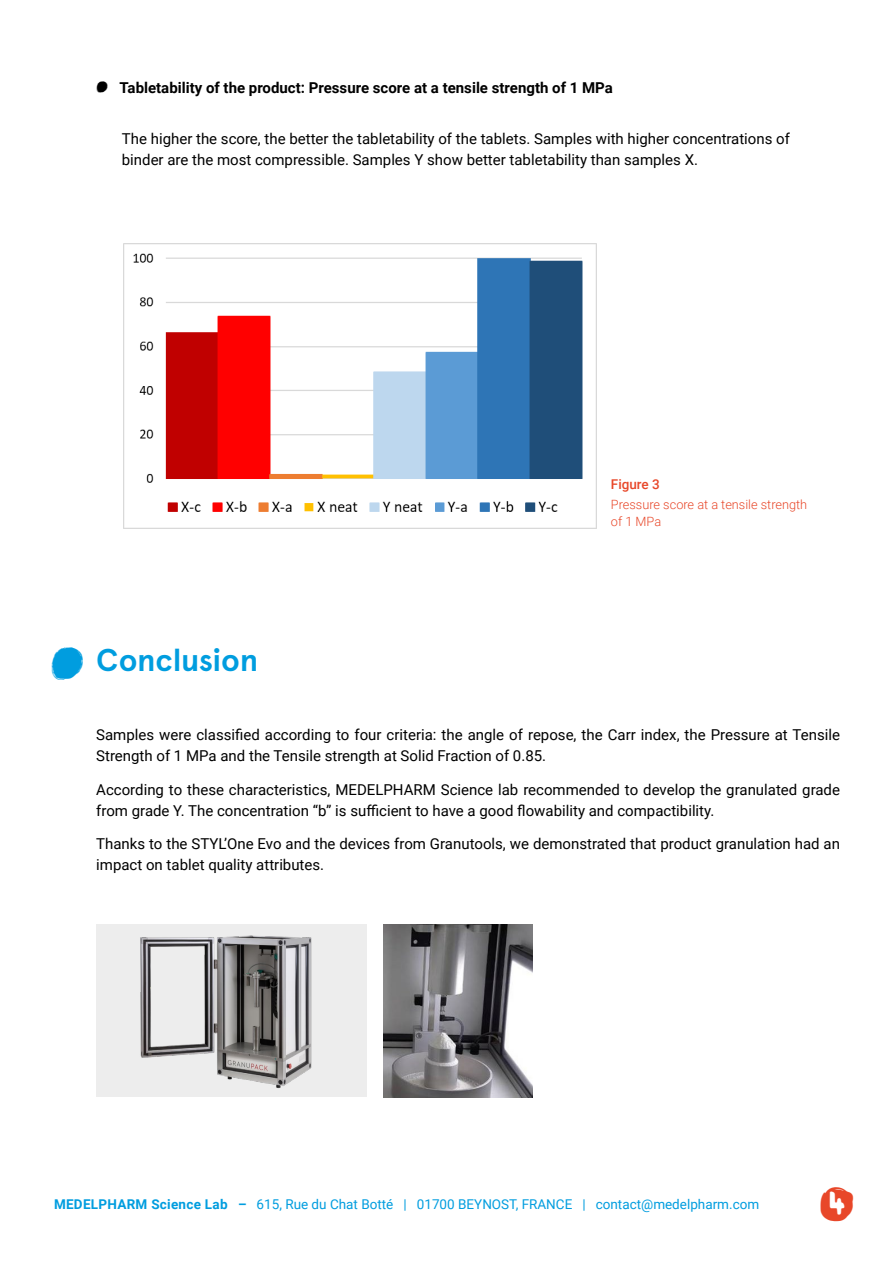
<style>
.page{position:relative;width:893px;height:1263px;background:#fff}
.page>*{position:absolute;margin:0;border:0;box-sizing:border-box;transform-origin:0 0}
.t1{font:45px "Font Blob";color:#e84729}
.t2{font:700 31.5px "Apercu";letter-spacing:-.01em;color:#009ddf}
.t3{font:15px/21px "Roboto";color:#000}
.t4{font:700 15px "Roboto";color:#000}
.t5{font:13.5px "Roboto";color:#009ddf}
.t6{font:500 13.5px "Roboto";color:#e84729}
.t7{font:300 12.75px/16.5px "Roboto";color:#e84729}
.s1{font-family:"Font Blob Blobs";font-weight:400}
.s2{font-family:"Font Blob Blobs";font-weight:400;font-size:43.5px}
.s3{font-weight:700}
</style>
<div class="page">
<img style="left:123px;top:244px;width:474px;height:284px">
<div style="left:97px;top:924px;width:270px;height:173px;background:#ededed"></div>
<img style="left:140px;top:935px;width:172px;height:154px">
<img style="left:384px;top:924px;width:148px;height:173px">
<p class="t4" style="left:96px;top:77px;width:518px"><span class="s1">1</span> Tabletability of the product: Pressure score at a tensile strength of 1 MPa</p>
<p class="t3" style="left:122px;top:128px;width:670px">The higher the score, the better the tabletability of the tablets. Samples with higher concentrations of binder are the most compressible. Samples Y show better tabletability than samples X.</p>
<h2 class="t2" style="left:50px;top:641px;width:210px"><span class="s2">1</span> Conclusion</h2>
<p class="t6" style="left:611px;top:474px;width:50px">Figure 3</p>
<p class="t7" style="left:611px;top:496px;width:198px">Pressure score at a tensile strength of 1 MPa</p>
<p class="t3" style="left:96px;top:723px;width:745px">Samples were classified according to four criteria: the angle of repose, the Carr index, the Pressure at Tensile<br>Strength of 1 MPa and the Tensile strength at Solid Fraction of 0.85.</p>
<p class="t3" style="left:96px;top:778px;width:745px">According to these characteristics, MEDELPHARM Science lab recommended to develop the granulated grade from grade Y. The concentration “b” is sufficient to have a good flowability and compactibility.</p>
<p class="t3" style="left:96px;top:833px;width:745px">Thanks to the STYL’One Evo and the devices from Granutools, we demonstrated that product granulation had an impact on tablet quality attributes.</p>
<p class="t5" style="left:54px;top:1194px;width:707px"><span class="s3">MEDELPHARM Science Lab –</span> 615, Rue du Chat Botté | 01700 BEYNOST, FRANCE | contact@medelpharm.com</p>
<h1 class="t1" style="left:819px;top:1185px;width:38px">4</h1>
</div>
